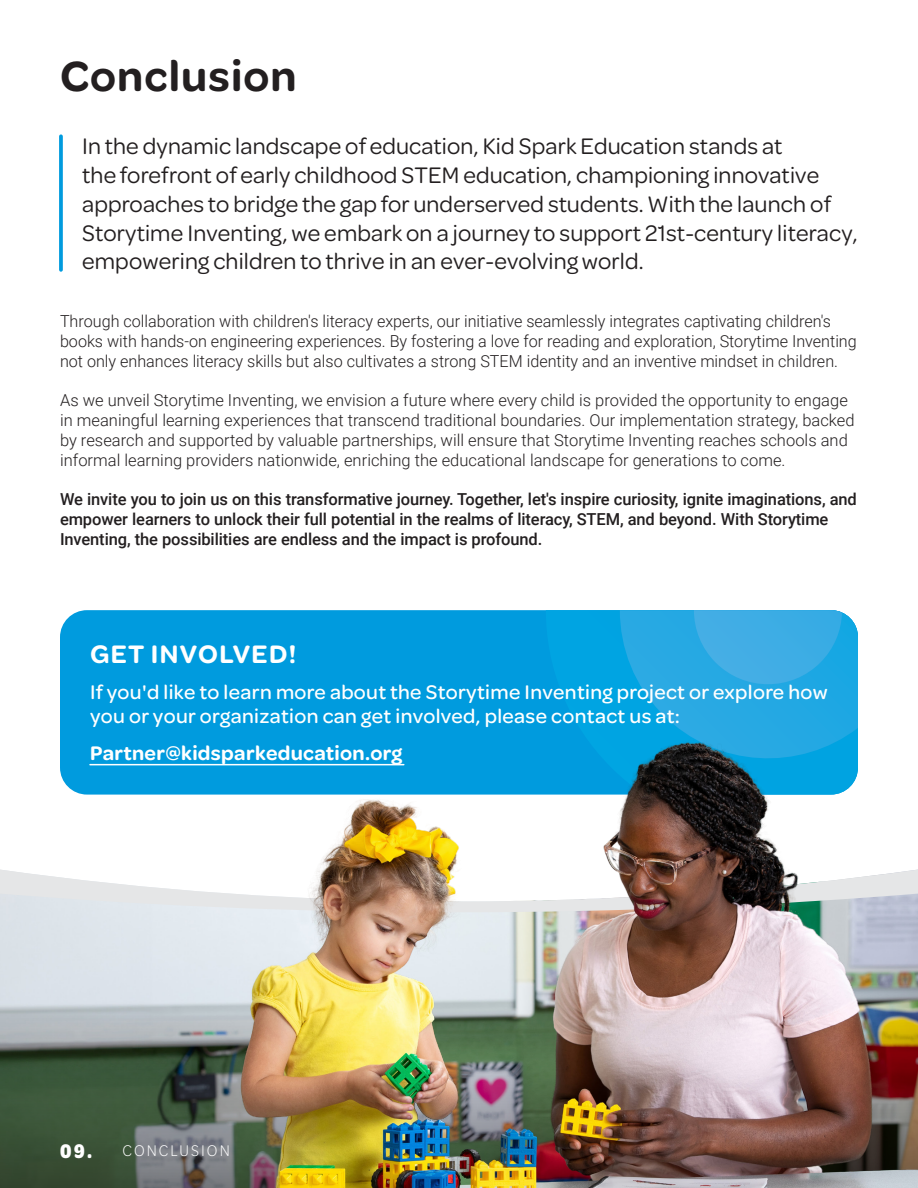
<style>
.page{position:relative;width:918px;height:1188px;background:#fff}
.page>*{position:absolute;margin:0;border:0;box-sizing:border-box;transform-origin:0 0}
.t1{font:600 45px "Omnes";letter-spacing:.025em;color:#231f20}
.t2{font:600 27px "Omnes";letter-spacing:.05em;color:#fff}
.t3{font:24px/28.8px "Omnes";letter-spacing:.005em;color:#231f20}
.t4{font:500 21px/24px "Omnes";letter-spacing:.015em;color:#fff}
.t5{font:600 21px "Omnes";letter-spacing:.015em;color:#fff}
.t6{font:300 16.5px/19.8px "Roboto";color:#231f20}
.t7{font:500 16.5px/19.8px "Roboto";letter-spacing:-.005em;color:#231f20}
.t8{font:300 16.5px "Omnes Cond";letter-spacing:.125em;color:#fff}
.s1{font-weight:700;font-size:21px}
</style>
<div class="page">
<svg style="left:59px;top:136px;width:4px;height:134px"></svg>
<div style="left:60px;top:610px;width:486px;height:101px;background:#009bde"></div>
<svg style="left:546px;top:610px;width:74px;height:101px;background:#00a2e1"></svg>
<svg style="left:620px;top:610px;width:238px;height:101px;background:#2caae3"></svg>
<img style="left:0;top:711px;width:918px;height:477px">
<h1 class="t1" style="left:60px;top:45px;width:238px">Conclusion</h1>
<p class="t3" style="left:82px;top:130px;width:777px">In the dynamic landscape of education, Kid Spark Education stands at<br>the forefront of early childhood STEM education, championing innovative approaches to bridge the gap for underserved students. With the launch of Storytime Inventing, we embark on a journey to support 21st-century literacy, empowering children to thrive in an ever-evolving world.</p>
<p class="t6" style="left:60px;top:311px;width:798px">Through collaboration with children's literacy experts, our initiative seamlessly integrates captivating children's books with hands-on engineering experiences. By fostering a love for reading and exploration, Storytime Inventing not only enhances literacy skills but also cultivates a strong STEM identity and an inventive mindset in children.</p>
<p class="t6" style="left:60px;top:390px;width:796px">As we unveil Storytime Inventing, we envision a future where every child is provided the opportunity to engage in meaningful learning experiences that transcend traditional boundaries. Our implementation strategy, backed by research and supported by valuable partnerships, will ensure that Storytime Inventing reaches schools and informal learning providers nationwide, enriching the educational landscape for generations to come.</p>
<p class="t7" style="left:60px;top:489px;width:798px">We invite you to join us on this transformative journey. Together, let's inspire curiosity, ignite imaginations, and empower learners to unlock their full potential in the realms of literacy, STEM, and beyond. With Storytime<br>Inventing, the possibilities are endless and the impact is profound.</p>
<h2 class="t2" style="left:90px;top:635px;width:208px">GET INVOLVED!</h2>
<p class="t4" style="left:90px;top:679px;width:739px">If you'd like to learn more about the Storytime Inventing project or explore how you or your organization can get involved, please contact us at:</p>
<p class="t5" style="left:90px;top:739px;width:314px">Partner@kidsparkeducation.org</p>
<p class="t8" style="left:60px;top:1140px;width:171px"><span class="s1">09.</span> CONCLUSION</p>
</div>
